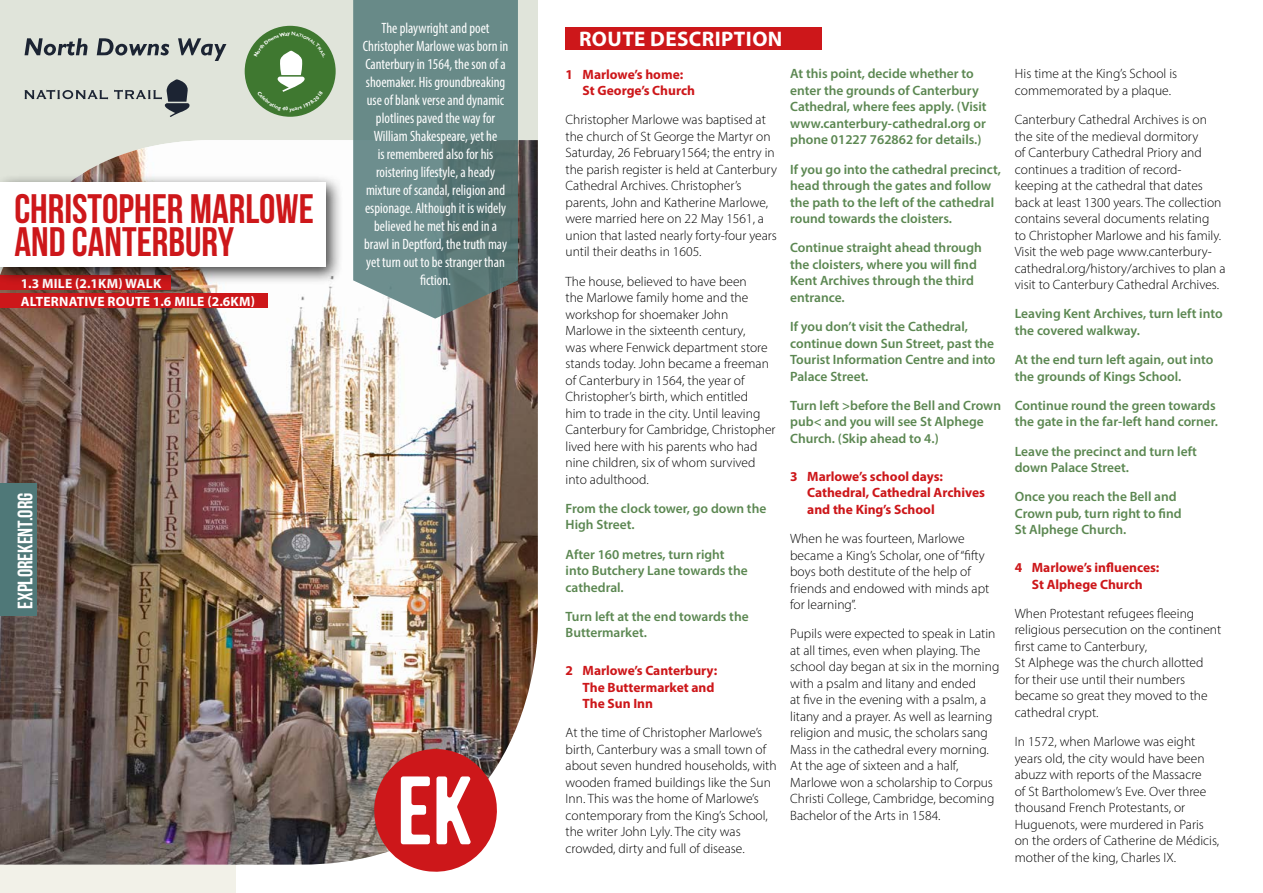
<style>
.page{position:relative;width:1263px;height:893px;background:#fff}
.page>*{position:absolute;margin:0;border:0;box-sizing:border-box;transform-origin:0 0}
.t1{font:41.1px/32.5px "Bebas Neue";color:#cd171a}
.t2{font:700 21.15px "Myriad Pro";letter-spacing:.02em;color:#fff}
.t3{font:21px "Bebas Neue";color:#fff}
.t4{font:condensed 15px/18px "Myriad Pro";color:#fff;text-align:center;scale:.96 1}
.t5{font:300 13.5px/16.5px "Myriad Pro";color:#000}
.t6{font:600 13.5px/16.5px "Myriad Pro";color:#5b8751}
.t7{font:700 13.5px/16.5px "Myriad Pro";color:#cd171a}
.t8{font:700 13.5px/17.7px "Myriad Pro";letter-spacing:.02em;color:#fff}
</style>
<div class="page">
<div style="left:0;top:0;width:538px;height:308px;background:#e0e4da"></div>
<div style="left:0;top:308px;width:235px;height:585px;background:#f2f1e8"></div>
<img style="left:0;top:140px;width:538px;height:725px">
<svg style="left:353px;top:0;width:165px;height:319px;background:#698786"></svg>
<div style="left:0;top:276px;width:170px;height:14px;background:#cd171a"></div>
<div style="left:0;top:293px;width:267px;height:15px;background:#cd171a"></div>
<div style="left:566px;top:27px;width:256px;height:23px;background:#cd171a"></div>
<svg style="left:368px;top:743px;width:135px;height:129px"></svg>
<div style="left:0;top:483px;width:36px;height:133px;background:#4f7878"></div>
<svg style="left:25px;top:38px;width:63px;height:17px"></svg>
<svg style="left:97px;top:38px;width:72px;height:17px"></svg>
<svg style="left:178px;top:38px;width:48px;height:23px"></svg>
<svg style="left:25px;top:90px;width:83px;height:9px"></svg>
<svg style="left:114px;top:79px;width:76px;height:38px"></svg>
<div style="left:0;top:173px;width:344px;height:112px;background:#000;opacity:.75"></div>
<div style="left:0;top:182px;width:325px;height:84px;background:#fff"></div>
<div style="left:245px;top:26px;width:91px;height:91px;background:#3f7830;border-radius:50%"></div>
<svg style="left:254px;top:32px;width:72px;height:80px"></svg>
<h1 class="t1" style="left:14px;top:192px;width:301px">CHRISTOPHER MARLOWE<br>AND CANTERBURY</h1>
<p class="t8" style="left:21px;top:275px;width:236px">1.3 MILE (2.1KM) WALK<br>ALTERNATIVE ROUTE 1.6 MILE (2.6KM)</p>
<p class="t4" style="left:363px;top:18px;width:153px">The playwright and poet<br>Christopher Marlowe was born in<br>Canterbury in 1564, the son of a shoemaker. His groundbreaking use of blank verse and dynamic plotlines paved the way for<br>William Shakespeare, yet he<br>is remembered also for his roistering lifestyle, a heady mixture of scandal, religion and espionage. Although it is widely believed he met his end in a brawl in Deptford, the truth may yet turn out to be stranger than fiction.</p>
<h3 class="t3" style="left:14px;top:609px;width:118px;rotate:-90deg">EXPLOREKENT.ORG</h3>
<h2 class="t2" style="left:579px;top:25px;width:205px">ROUTE DESCRIPTION</h2>
<p class="t7" style="left:583px;top:65px;width:114px;text-indent:-17px">1 Marlowe’s home:<br>St George’s Church</p>
<p class="t5" style="left:566px;top:111px;width:213px">Christopher Marlowe was baptised at the church of St George the Martyr on Saturday, 26 February1564; the entry in the parish register is held at Canterbury Cathedral Archives. Christopher’s parents, John and Katherine Marlowe, were married here on 22 May 1561, a union that lasted nearly forty-four years until their deaths in 1605.</p>
<p class="t5" style="left:566px;top:273px;width:212px">The house, believed to have been<br>the Marlowe family home and the workshop for shoemaker John Marlowe in the sixteenth century,<br>was where Fenwick department store stands today. John became a freeman of Canterbury in 1564, the year of Christopher’s birth, which entitled<br>him to trade in the city. Until leaving Canterbury for Cambridge, Christopher lived here with his parents who had nine children, six of whom survived into adulthood.</p>
<p class="t6" style="left:566px;top:500px;width:202px">From the clock tower, go down the<br>High Street.</p>
<p class="t6" style="left:566px;top:545px;width:184px">After 160 metres, turn right into Butchery Lane towards the cathedral.</p>
<p class="t6" style="left:566px;top:608px;width:185px">Turn left at the end towards the<br>Buttermarket.</p>
<p class="t7" style="left:583px;top:662px;width:136px;text-indent:-17px">2 Marlowe’s Canterbury:<br>The Buttermarket and<br>The Sun Inn</p>
<p class="t5" style="left:566px;top:724px;width:213px">At the time of Christopher Marlowe’s birth, Canterbury was a small town of about seven hundred households, with wooden framed buildings like the Sun Inn. This was the home of Marlowe’s contemporary from the King’s School, the writer John Lyly. The city was crowded, dirty and full of disease.</p>
<p class="t6" style="left:790px;top:65px;width:198px">At this point, decide whether to enter the grounds of Canterbury Cathedral, where fees apply. (Visit www.canterbury-cathedral.org or phone 01227 762862 for details.)</p>
<p class="t6" style="left:790px;top:161px;width:212px">If you go into the cathedral precinct, head through the gates and follow the path to the left of the cathedral round towards the cloisters.</p>
<p class="t6" style="left:790px;top:239px;width:193px">Continue straight ahead through the cloisters, where you will find<br>Kent Archives through the third entrance.</p>
<p class="t6" style="left:790px;top:318px;width:207px">If you don’t visit the Cathedral, continue down Sun Street, past the<br>Tourist Information Centre and into<br>Palace Street.</p>
<p class="t6" style="left:790px;top:397px;width:212px">Turn left &gt;before the Bell and Crown pub&lt; and you will see St Alphege<br>Church. (Skip ahead to 4.)</p>
<p class="t7" style="left:807px;top:467px;width:179px;text-indent:-17px">3 Marlowe’s school days:<br>Cathedral, Cathedral Archives and the King’s School</p>
<p class="t5" style="left:790px;top:530px;width:201px">When he was fourteen, Marlowe became a King’s Scholar, one of “fifty boys both destitute of the help of friends and endowed with minds apt for learning”.</p>
<p class="t5" style="left:790px;top:625px;width:211px">Pupils were expected to speak in Latin at all times, even when playing. The school day began at six in the morning with a psalm and litany and ended<br>at five in the evening with a psalm, a litany and a prayer. As well as learning religion and music, the scholars sang Mass in the cathedral every morning.<br>At the age of sixteen and a half, Marlowe won a scholarship to Corpus Christi College, Cambridge, becoming Bachelor of the Arts in 1584.</p>
<p class="t5" style="left:1015px;top:65px;width:164px">His time at the King’s School is commemorated by a plaque.</p>
<p class="t5" style="left:1015px;top:111px;width:212px">Canterbury Cathedral Archives is on the site of the medieval dormitory<br>of Canterbury Cathedral Priory and continues a tradition of record&shy;keeping at the cathedral that dates back at least 1300 years. The collection contains several documents relating<br>to Christopher Marlowe and his family.<br>Visit the web page www.canterbury&shy;cathedral.org/history/archives to plan a visit to Canterbury Cathedral Archives.</p>
<p class="t6" style="left:1015px;top:305px;width:209px">Leaving Kent Archives, turn left into the covered walkway.</p>
<p class="t6" style="left:1015px;top:351px;width:200px">At the end turn left again, out into the grounds of Kings School.</p>
<p class="t6" style="left:1015px;top:397px;width:205px">Continue round the green towards the gate in the far-left hand corner.</p>
<p class="t6" style="left:1015px;top:442px;width:184px">Leave the precinct and turn left down Palace Street.</p>
<p class="t6" style="left:1015px;top:488px;width:168px">Once you reach the Bell and<br>Crown pub, turn right to find<br>St Alphege Church.</p>
<p class="t7" style="left:1015px;top:559px;width:146px;text-align:center">4 Marlowe’s influences:<br>St Alphege Church</p>
<p class="t5" style="left:1015px;top:605px;width:208px">When Protestant refugees fleeing religious persecution on the continent first came to Canterbury,<br>St Alphege was the church allotted for their use until their numbers became so great they moved to the cathedral crypt.</p>
<p class="t5" style="left:1015px;top:733px;width:206px">In 1572, when Marlowe was eight years old, the city would have been abuzz with reports of the Massacre<br>of St Bartholomew’s Eve. Over three thousand French Protestants, or Huguenots, were murdered in Paris on the orders of Catherine de Médicis, mother of the king, Charles IX.</p>
</div>
